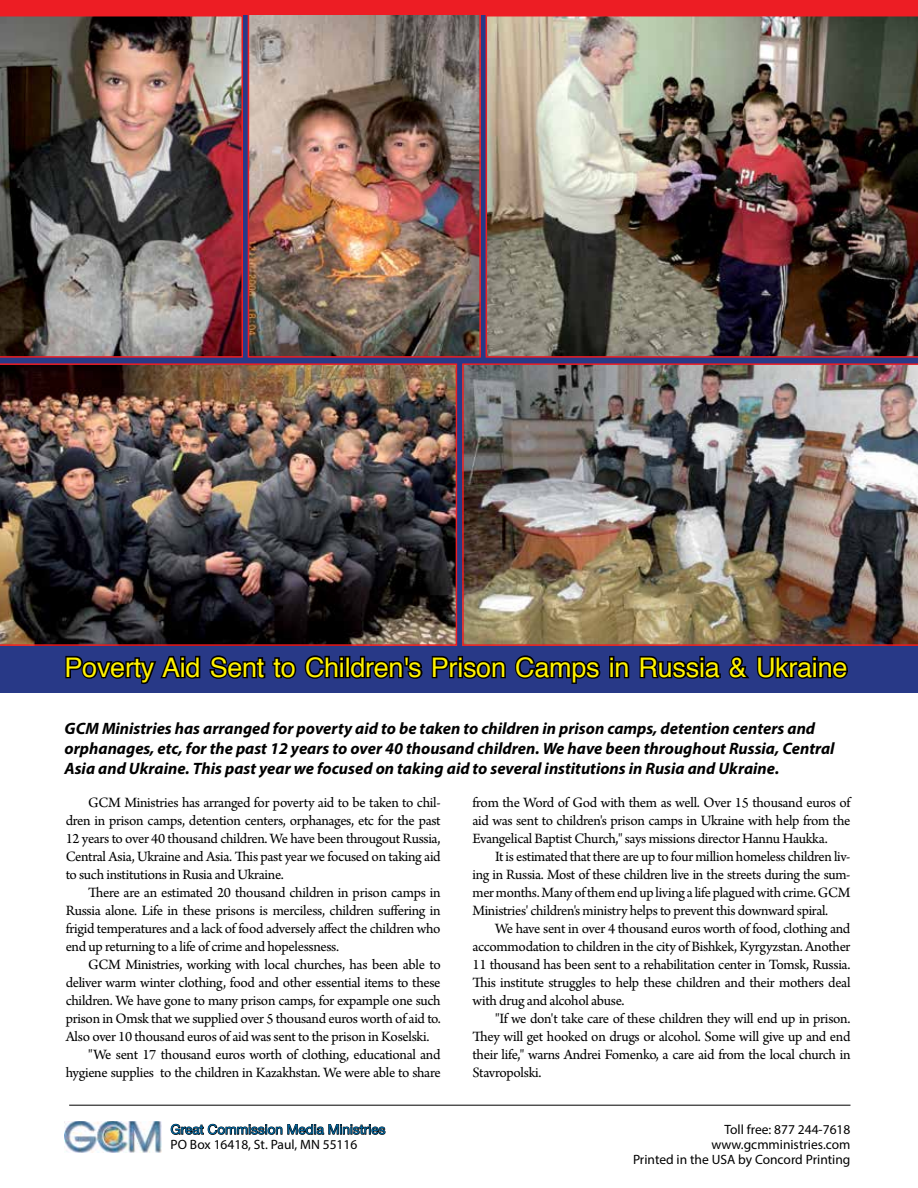
<style>
.page{position:relative;width:918px;height:1188px;background:#fff}
.page>*{position:absolute;margin:0;border:0;box-sizing:border-box;transform-origin:0 0}
.t1{font:27px "Helvetica";letter-spacing:-.01em;color:#fff200}
.t2{font:italic 700 16.5px/19.8px "Myriad Pro";color:#000}
.t3{font:15px/18px "Arno Pro";letter-spacing:-.02em;color:#000;text-align:justify}
.t4{font:13.5px/15px "Myriad Pro";color:#000;text-align:right}
.t5{font:13.5px "Helvetica Neue";color:#0069a5}
</style>
<div class="page">
<div style="left:0;top:0;width:918px;height:692px;background:#283987"></div>
<img style="left:65px;top:1121px;width:97px;height:32px">
<hr style="left:69px;top:1105px;width:782px;height:1px;background:#000">
<img style="left:0;top:15px;width:243px;height:343px">
<img style="left:486px;top:15px;width:432px;height:343px">
<img style="left:248px;top:15px;width:233px;height:343px">
<img style="left:0;top:363px;width:457px;height:283px">
<img style="left:462px;top:363px;width:456px;height:283px">
<div style="left:0;top:0;width:918px;height:15px;background:#ed1d24"></div>
<svg style="left:65px;top:655px;width:136px;height:29px"></svg>
<svg style="left:209px;top:655px;width:297px;height:24px"></svg>
<svg style="left:515px;top:655px;width:86px;height:29px"></svg>
<svg style="left:609px;top:656px;width:21px;height:23px"></svg>
<img style="left:638px;top:502px;width:212px;height:177px">
<svg style="left:171px;top:1123px;width:215px;height:12px"></svg>
<h1 class="t1" style="left:65px;top:646px;width:784px">Poverty Aid Sent to Children's Prison Camps in Russia &amp; Ukraine</h1>
<p class="t2" style="left:65px;top:718px;width:772px">GCM Ministries has arranged for poverty aid to be taken to children in prison camps, detention centers and orphanages, etc, for the past 12 years to over 40 thousand children. We have been throughout Russia, Central<br>Asia and Ukraine. This past year we focused on taking aid to several institutions in Rusia and Ukraine.</p>
<p class="t3" style="left:66px;top:794px;width:377px;text-indent:22px">GCM Ministries has arranged for poverty aid to be taken to chil&shy;dren in prison camps, detention centers, orphanages, etc for the past 12 years to over 40 thousand children. We have been througout Russia, Central Asia, Ukraine and Asia. This past year we focused on taking aid to such institutions in Rusia and Ukraine.</p>
<p class="t3" style="left:66px;top:884px;width:377px;text-indent:22px">There are an estimated 20 thousand children in prison camps in Russia alone. Life in these prisons is merciless, children suffering in frigid temperatures and a lack of food adversely affect the children who end up returning to a life of crime and hopelessness.</p>
<p class="t3" style="left:88px;top:956px;width:354px">GCM Ministries, working with local churches, has been able to</p>
<p class="t3" style="left:66px;top:974px;width:376px">deliver warm winter clothing, food and other essential items to these</p>
<p class="t3" style="left:66px;top:992px;width:377px">children. We have gone to many prison camps, for expample one such</p>
<p class="t3" style="left:66px;top:1010px;width:377px">prison in Omsk that we supplied over 5 thousand euros worth of aid to.</p>
<p class="t3" style="left:66px;top:1028px;width:365px">Also over 10 thousand euros of aid was sent to the prison in Koselski.</p>
<p class="t3" style="left:88px;top:1046px;width:354px">"We sent 17 thousand euros worth of clothing, educational and</p>
<p class="t3" style="left:66px;top:1064px;width:377px">hygiene supplies to the children in Kazakhstan. We were able to share</p>
<p class="t3" style="left:472px;top:794px;width:380px">from the Word of God with them as well. Over 15 thousand euros of aid was sent to children's prison camps in Ukraine with help from the Evangelical Baptist Church," says missions director Hannu Haukka.</p>
<p class="t3" style="left:472px;top:848px;width:380px;text-indent:22px">It is estimated that there are up to four million homeless children liv&shy;ing in Russia. Most of these children live in the streets during the sum&shy;mer months. Many of them end up living a life plagued with crime. GCM Ministries' children's ministry helps to prevent this downward spiral.</p>
<p class="t3" style="left:472px;top:920px;width:380px;text-indent:22px">We have sent in over 4 thousand euros worth of food, clothing and accommodation to children in the city of Bishkek, Kyrgyzstan. Another 11 thousand has been sent to a rehabilitation center in Tomsk, Russia.<br>This institute struggles to help these children and their mothers deal with drug and alcohol abuse.</p>
<p class="t3" style="left:472px;top:1010px;width:380px;text-indent:22px">"If we don't take care of these children they will end up in prison.<br>They will get hooked on drugs or alcohol. Some will give up and end their life," warns Andrei Fomenko, a care aid from the local church in Stavropolski.</p>
<p class="t5" style="left:171px;top:1120px;width:216px">Great Commission Media Ministries</p>
<p class="t4" style="left:724px;top:1122px;width:128px">Toll free: 877 244-7618</p>
<p class="t4" style="left:171px;top:1137px;width:188px">PO Box 16418, St. Paul, MN 55116</p>
<p class="t4" style="left:633px;top:1137px;width:219px">www.gcmministries.com<br>Printed in the USA by Concord Printing</p>
</div>
